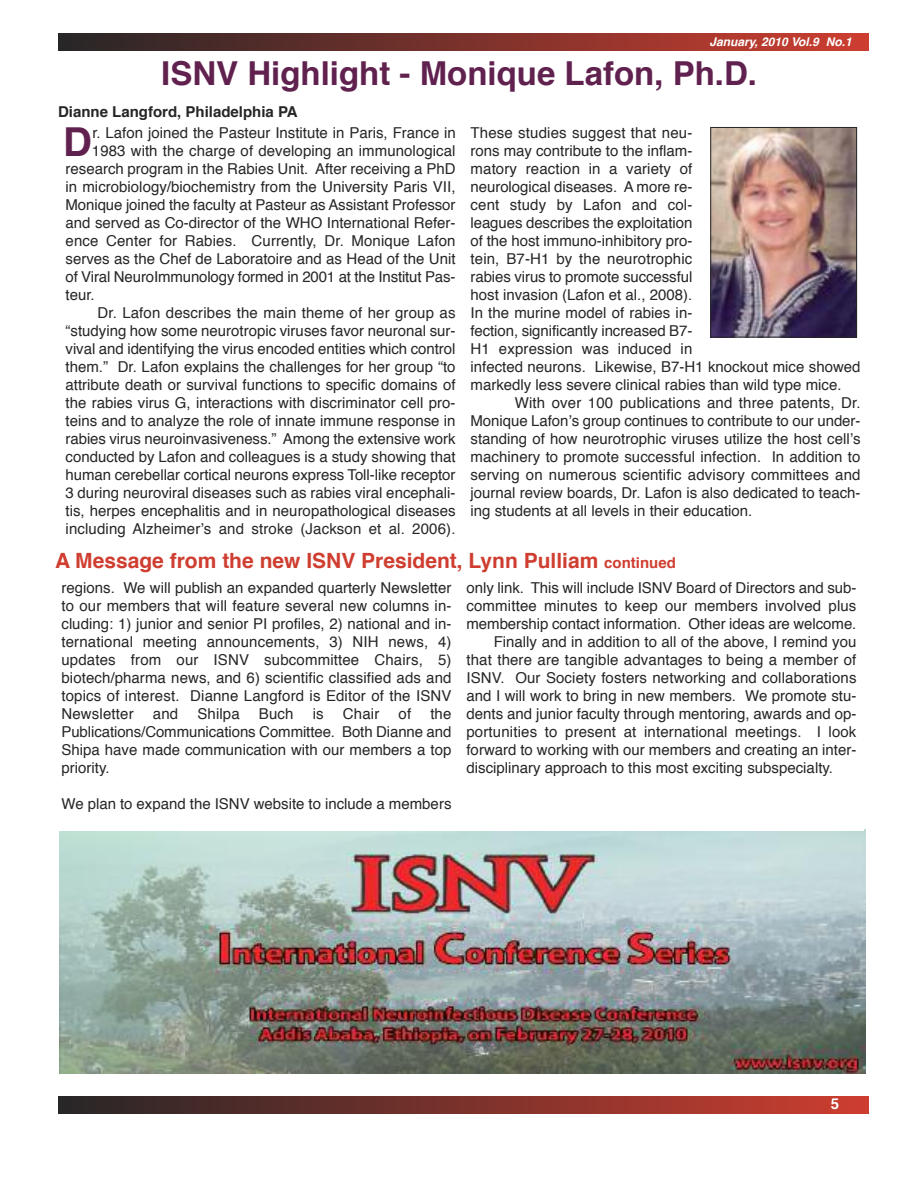
<style>
.page{position:relative;width:918px;height:1188px;background:#fff}
.page>*{position:absolute;margin:0;border:0;box-sizing:border-box;transform-origin:0 0}
.t1{font:700 39.9px "Helvetica";color:#60214f}
.t2{font:700 33px "Helvetica";color:#60214f}
.t3{font:700 21px "Helvetica";color:#cf3e30}
.t4{font:15px/18px "Helvetica";color:#272627;text-align:justify}
.t5{font:700 15px "Helvetica";color:#272627}
.t6{font:700 15px "Helvetica";color:#fff}
.t7{font:italic 700 12px "Helvetica";color:#fff}
.s1{font-size:15px}
</style>
<div class="page">
<img style="left:712px;top:129px;width:143px;height:206px">
<div style="left:710px;top:127px;width:147px;height:210px;border:1px solid #272627"></div>
<img style="left:59px;top:829px;width:807px;height:245px">
<div style="left:58px;top:34px;width:810px;height:17px;background:linear-gradient(to right,#272627,#cd3d30)"></div>
<div style="left:58px;top:1096px;width:810px;height:18px;background:linear-gradient(to right,#272627,#cd3d30)"></div>
<div style="left:54px;top:574px;width:405px;height:257px;background:#fff"></div>
<div style="left:459px;top:574px;width:405px;height:257px;background:#fff"></div>
<p class="t7" style="left:709px;top:36px;width:144px">January, 2010 Vol.9 No.1</p>
<h2 class="t2" style="left:161px;top:60px;width:597px">ISNV Highlight - Monique Lafon, Ph.D.</h2>
<p class="t5" style="left:58px;top:105px;width:241px">Dianne Langford, Philadelphia PA</p>
<h1 class="t1" style="left:63px;top:125px;width:30px">D</h1>
<p class="t4" style="left:92px;top:125px;width:365px">r. Lafon joined the Pasteur Institute in Paris, France in</p>
<p class="t4" style="left:92px;top:143px;width:365px">1983 with the charge of developing an immunological</p>
<p class="t4" style="left:66px;top:161px;width:391px">research program in the Rabies Unit. After receiving a PhD</p>
<p class="t4" style="left:66px;top:179px;width:392px">in microbiology/biochemistry from the University Paris VII,</p>
<p class="t4" style="left:66px;top:197px;width:391px">Monique joined the faculty at Pasteur as Assistant Professor</p>
<p class="t4" style="left:66px;top:215px;width:391px">and served as Co-director of the WHO International Refer-</p>
<p class="t4" style="left:66px;top:233px;width:391px">ence Center for Rabies. Currently, Dr. Monique Lafon</p>
<p class="t4" style="left:66px;top:251px;width:392px">serves as the Chef de Laboratoire and as Head of the Unit</p>
<p class="t4" style="left:66px;top:269px;width:392px">of Viral NeuroImmunology formed in 2001 at the Institut Pas-</p>
<p class="t4" style="left:66px;top:287px;width:31px">teur.</p>
<p class="t4" style="left:97px;top:305px;width:360px">Dr. Lafon describes the main theme of her group as</p>
<p class="t4" style="left:66px;top:323px;width:392px">“studying how some neurotropic viruses favor neuronal sur-</p>
<p class="t4" style="left:66px;top:341px;width:391px">vival and identifying the virus encoded entities which control</p>
<p class="t4" style="left:66px;top:359px;width:391px">them.” Dr. Lafon explains the challenges for her group “to</p>
<p class="t4" style="left:66px;top:377px;width:391px">attribute death or survival functions to specific domains of</p>
<p class="t4" style="left:66px;top:395px;width:391px">the rabies virus G, interactions with discriminator cell pro-</p>
<p class="t4" style="left:66px;top:413px;width:391px">teins and to analyze the role of innate immune response in</p>
<p class="t4" style="left:66px;top:431px;width:391px">rabies virus neuroinvasiveness.” Among the extensive work</p>
<p class="t4" style="left:66px;top:449px;width:392px">conducted by Lafon and colleagues is a study showing that</p>
<p class="t4" style="left:66px;top:467px;width:391px">human cerebellar cortical neurons express Toll-like receptor</p>
<p class="t4" style="left:66px;top:485px;width:392px">3 during neuroviral diseases such as rabies viral encephali-</p>
<p class="t4" style="left:66px;top:503px;width:391px">tis, herpes encephalitis and in neuropathological diseases</p>
<p class="t4" style="left:66px;top:521px;width:392px">including Alzheimer’s and stroke (Jackson et al. 2006).</p>
<p class="t4" style="left:471px;top:125px;width:391px;text-align:left">These studies suggest that neu-<br>rons may contribute to the inflam-<br>matory reaction in a variety of<br>neurological diseases. A more re-<br>cent study by Lafon and col-<br>leagues describes the exploitation<br>of the host immuno-inhibitory pro-<br>tein, B7-H1 by the neurotrophic<br>rabies virus to promote successful<br>host invasion (Lafon et al., 2008).<br>In the murine model of rabies in-<br>fection, significantly increased B7-<br>H1 expression was induced in<br>infected neurons. Likewise, B7-H1 knockout mice showed markedly less severe clinical rabies than wild type mice.</p>
<p class="t4" style="left:471px;top:395px;width:392px;text-indent:44px">With over 100 publications and three patents, Dr.<br>Monique Lafon’s group continues to contribute to our under&shy;standing of how neurotrophic viruses utilize the host cell’s machinery to promote successful infection. In addition to serving on numerous scientific advisory committees and journal review boards, Dr. Lafon is also dedicated to teach&shy;ing students at all levels in their education.</p>
<h3 class="t3" style="left:55px;top:551px;width:622px">A Message from the new ISNV President, Lynn Pulliam <span class="s1">continued</span></h3>
<p class="t4" style="left:62px;top:580px;width:392px">regions. We will publish an expanded quarterly Newsletter to our members that will feature several new columns in&shy;cluding: 1) junior and senior PI profiles, 2) national and in&shy;ternational meeting announcements, 3) NIH news, 4) updates from our ISNV subcommittee Chairs, 5) biotech/pharma news, and 6) scientific classified ads and topics of interest. Dianne Langford is Editor of the ISNV Newsletter</p>
<p class="t4" style="left:466px;top:580px;width:392px">only link. This will include ISNV Board of Directors and sub-</p>
<p class="t4" style="left:466px;top:598px;width:391px">committee minutes to keep our members involved plus</p>
<p class="t4" style="left:466px;top:616px;width:391px">membership contact information. Other ideas are welcome.</p>
<p class="t4" style="left:494px;top:634px;width:364px">Finally and in addition to all of the above, I remind you</p>
<p class="t4" style="left:466px;top:652px;width:392px">that there are tangible advantages to being a member of</p>
<p class="t4" style="left:466px;top:670px;width:392px">ISNV. Our Society fosters networking and collaborations</p>
<p class="t4" style="left:466px;top:688px;width:392px">and I will work to bring in new members. We promote stu-</p>
<p class="t4" style="left:466px;top:706px;width:392px">dents and junior faculty through mentoring, awards and op-</p>
<p class="t4" style="left:466px;top:724px;width:391px">portunities to present at international meetings. I look</p>
<p class="t4" style="left:466px;top:742px;width:391px">forward to working with our members and creating an inter-</p>
<p class="t4" style="left:466px;top:760px;width:368px">disciplinary approach to this most exciting subspecialty.</p>
<p class="t4" style="left:153px;top:706px;width:27px">and</p>
<p class="t4" style="left:197px;top:706px;width:44px">Shilpa</p>
<p class="t4" style="left:259px;top:706px;width:36px">Buch</p>
<p class="t4" style="left:313px;top:706px;width:12px">is</p>
<p class="t4" style="left:343px;top:706px;width:38px">Chair</p>
<p class="t4" style="left:399px;top:706px;width:14px">of</p>
<p class="t4" style="left:62px;top:706px;width:391px;text-indent:369px">the Publications/Communications Committee. Both Dianne and Shipa have made communication with our members a top priority.</p>
<p class="t4" style="left:62px;top:796px;width:391px">We plan to expand the ISNV website to include a members</p>
<p class="t6" style="left:831px;top:1098px;width:10px">5</p>
</div>
